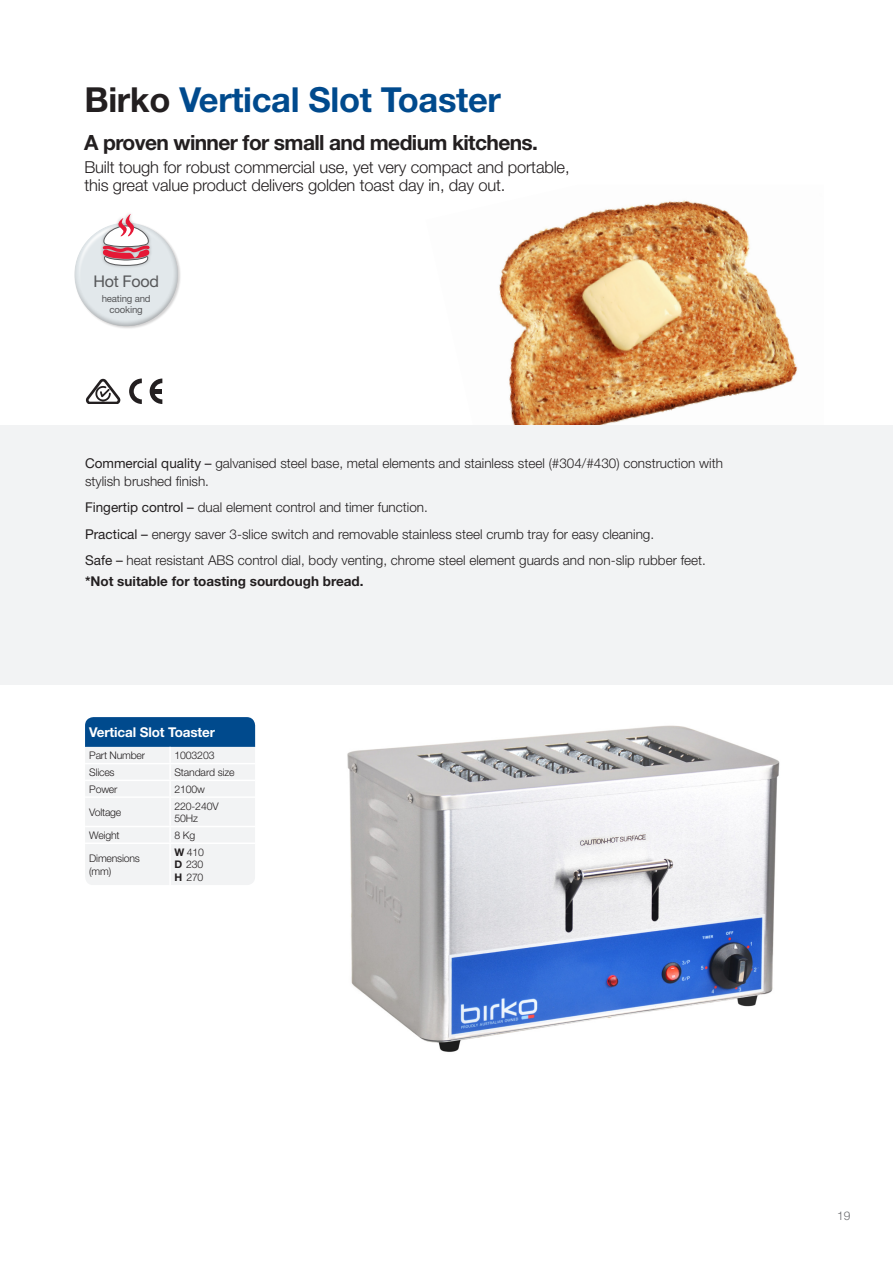
<style>
.page{position:relative;width:893px;height:1263px;background:#fff}
.page>*{position:absolute;margin:0;border:0;box-sizing:border-box;transform-origin:0 0}
.t1{font:700 34.5px "Helvetica Neue";letter-spacing:-.01em;color:#004a8d}
.t2{font:700 21px "Helvetica Neue";letter-spacing:-.03em;color:#231f20}
.t3{font:300 16.5px/18px "Helvetica Neue";letter-spacing:-.01em;color:#231f20}
.t4{font:16.05px "Helvetica Neue";letter-spacing:-.02em;color:#57585a}
.t5{font:300 13.5px/18px "Helvetica Neue";color:#231f20}
.t6{font:700 13.5px "Helvetica Neue";letter-spacing:-.01em;color:#fff}
.t7{font:300 12px "Helvetica Neue";color:#6c6d70}
.t8{font:300 10.5px/12.6px "Helvetica Neue";letter-spacing:-.02em;color:#231f20}
.t9{font:9.6px/11.2px "Helvetica Neue";letter-spacing:-.02em;color:#57585a;text-align:center}
.s1{color:#231f20}
.s2{font-weight:400}
.s3{font-weight:700}
</style>
<div class="page">
<img style="left:499px;top:200px;width:299px;height:225px">
<div style="left:0;top:425px;width:893px;height:260px;background:#f2f3f4"></div>
<div style="left:85px;top:717px;width:170px;height:30px;background:#004a8d"></div>
<div style="left:85px;top:747px;width:170px;height:138px;background:#f2f3f4"></div>
<hr style="left:85px;top:842px;width:85px;height:2px;background:#fff">
<hr style="left:170px;top:842px;width:85px;height:2px;background:#fff">
<hr style="left:169px;top:844px;width:2px;height:41px;background:#fff">
<img style="left:347px;top:725px;width:433px;height:327px">
<div style="left:74px;top:222px;width:106px;height:106px;background:#231f20;opacity:.8"></div>
<div style="left:100px;top:211px;width:53px;height:58px;background:#231f20;opacity:.3"></div>
<svg style="left:103px;top:214px;width:47px;height:52px"></svg>
<img style="left:86px;top:378px;width:35px;height:26px">
<svg style="left:129px;top:379px;width:13px;height:25px"></svg>
<svg style="left:150px;top:379px;width:12px;height:25px"></svg>
<p class="t1" style="left:84px;top:78px;width:418px"><span class="s1">Birko</span> Vertical Slot Toaster</p>
<p class="t2" style="left:84px;top:129px;width:455px">A proven winner for small and medium kitchens.</p>
<p class="t3" style="left:84px;top:158px;width:487px">Built tough for robust commercial use, yet very compact and portable, this great value product delivers golden toast day in, day out.</p>
<p class="t4" style="left:93px;top:272px;width:67px">Hot Food</p>
<p class="t9" style="left:102px;top:293px;width:50px">heating and cooking</p>
<p class="t5" style="left:85px;top:454px;width:639px"><span class="s2">Commercial quality –</span> galvanised steel base, metal elements and stainless steel (#304/#430) construction with stylish brushed finish.</p>
<p class="t5" style="left:85px;top:498px;width:344px"><span class="s2">Fingertip control –</span> dual element control and timer function.</p>
<p class="t5" style="left:85px;top:525px;width:571px"><span class="s2">Practical –</span> energy saver 3-slice switch and removable stainless steel crumb tray for easy cleaning.</p>
<p class="t5" style="left:85px;top:550px;width:622px;line-height:21px"><span class="s2">Safe –</span> heat resistant ABS control dial, body venting, chrome steel element guards and non-slip rubber feet. <span class="s3">*Not suitable for toasting sourdough bread.</span></p>
<p class="t6" style="left:89px;top:724px;width:127px">Vertical Slot Toaster</p>
<p class="t8" style="left:89px;top:749px;width:57px">Part Number</p>
<p class="t8" style="left:174px;top:749px;width:42px">1003203</p>
<p class="t8" style="left:89px;top:766px;width:27px">Slices</p>
<p class="t8" style="left:174px;top:766px;width:62px">Standard size</p>
<p class="t8" style="left:89px;top:783px;width:30px">Power</p>
<p class="t8" style="left:174px;top:783px;width:32px">2100w</p>
<p class="t8" style="left:89px;top:806px;width:34px">Voltage</p>
<p class="t8" style="left:174px;top:799px;width:46px">220-240V<br>50Hz</p>
<p class="t8" style="left:89px;top:829px;width:32px">Weight</p>
<p class="t8" style="left:174px;top:829px;width:23px">8 Kg</p>
<p class="t8" style="left:89px;top:852px;width:52px">Dimensions (mm)</p>
<p class="t8" style="left:174px;top:845px;width:31px;text-align:justify"><span class="s3">W</span> 410<br><span class="s3">D</span> 230<br><span class="s3">H</span> 270</p>
<p class="t7" style="left:837px;top:1209px;width:15px">19</p>
</div>
